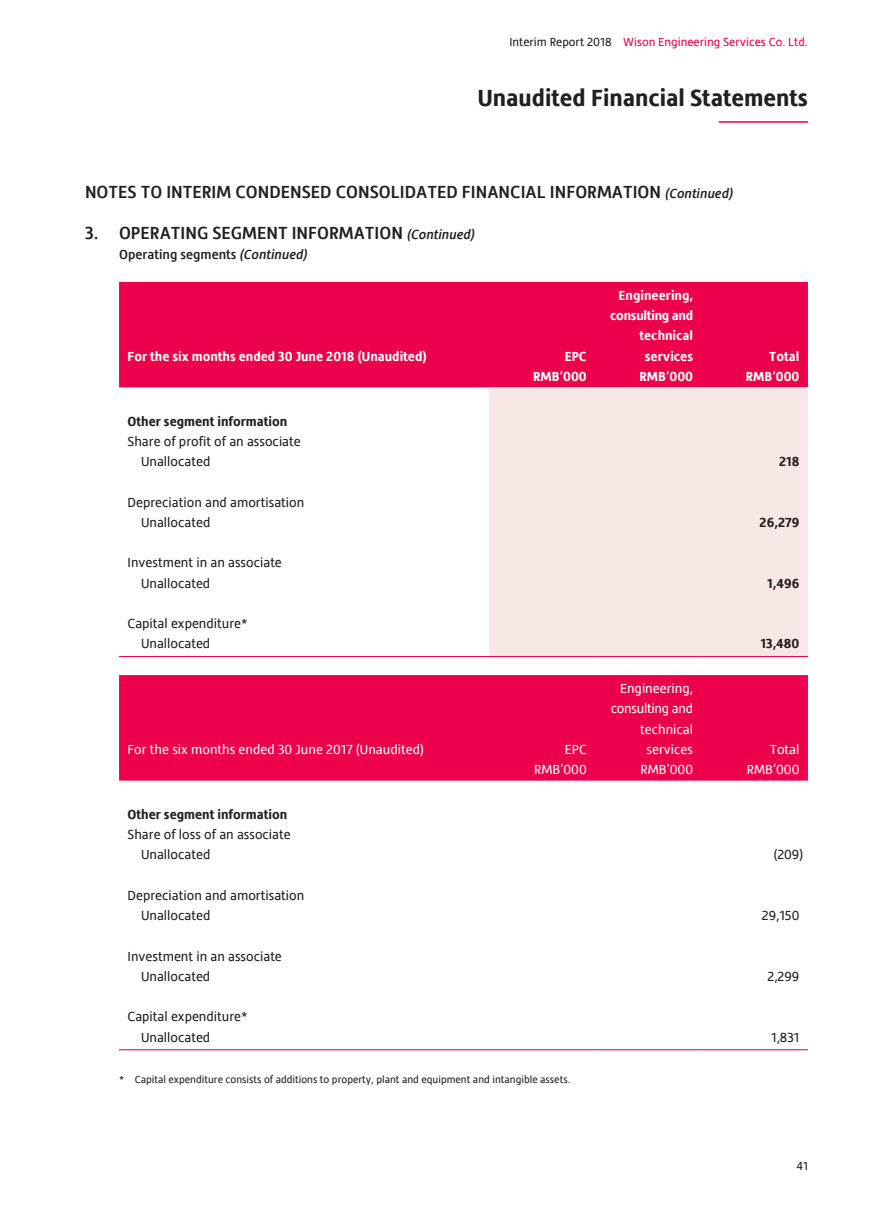
<style>
.page{position:relative;width:893px;height:1212px;background:#fff}
.page>*{position:absolute;margin:0;border:0;box-sizing:border-box;transform-origin:0 0}
.t1{font:700 24px "Hedley New";color:#231f20}
.t2{font:500 18px "Hedley New";color:#231f20}
.t3{font:13.5px/20.2px "Hedley New";color:#231f20}
.t4{font:700 13.5px/20.2px "Hedley New";color:#fff;text-align:right}
.t5{font:13.5px/20.2px "Hedley New";color:#fff;text-align:right}
.t6{font:700 13.5px "Hedley New";color:#231f20}
.t7{font:500 13.5px "Hedley New";color:#231f20}
.t8{font:12px "Hedley New";color:#ec004b}
.t9{font:12px "Hedley New";color:#231f20}
.t10{font:10.5px "Hedley New";color:#231f20}
.s1{color:#231f20}
.s2{font-style:italic;font-size:13.5px}
.s3{font-style:italic}
</style>
<div class="page">
<hr style="left:719px;top:121px;width:89px;height:2px;background:#ec004b">
<div style="left:119px;top:282px;width:689px;height:105px;background:#ec004b"></div>
<div style="left:489px;top:387px;width:319px;height:269px;background:#f8e8e5"></div>
<hr style="left:119px;top:656px;width:370px;height:1px;background:#ec004b">
<hr style="left:489px;top:656px;width:106px;height:1px;background:#ec004b">
<hr style="left:595px;top:656px;width:107px;height:1px;background:#ec004b">
<hr style="left:702px;top:656px;width:106px;height:1px;background:#ec004b">
<div style="left:119px;top:675px;width:689px;height:106px;background:#ec004b"></div>
<hr style="left:119px;top:1049px;width:370px;height:1px;background:#ec004b">
<hr style="left:489px;top:1049px;width:106px;height:1px;background:#ec004b">
<hr style="left:595px;top:1049px;width:107px;height:1px;background:#ec004b">
<hr style="left:702px;top:1049px;width:106px;height:1px;background:#ec004b">
<p class="t8" style="left:509px;top:35px;width:300px"><span class="s1">Interim Report 2018</span> Wison Engineering Services Co. Ltd.</p>
<h1 class="t1" style="left:478px;top:84px;width:331px">Unaudited Financial Statements</h1>
<h2 class="t2" style="left:85px;top:182px;width:650px">NOTES TO INTERIM CONDENSED CONSOLIDATED FINANCIAL INFORMATION <span class="s2">(Continued)</span></h2>
<h2 class="t2" style="left:85px;top:223px;width:391px">3. OPERATING SEGMENT INFORMATION <span class="s2">(Continued)</span></h2>
<p class="t7" style="left:119px;top:247px;width:190px">Operating segments <span class="s3">(Continued)</span></p>
<p class="t4" style="left:128px;top:346px;width:301px">For the six months ended 30 June 2018 (Unaudited)</p>
<p class="t4" style="left:565px;top:346px;width:24px">EPC</p>
<p class="t4" style="left:610px;top:285px;width:84px">Engineering, consulting and technical services</p>
<p class="t4" style="left:769px;top:346px;width:32px">Total</p>
<p class="t6" style="left:128px;top:413px;width:161px">Other segment information</p>
<p class="t3" style="left:141px;top:431px;width:161px;text-indent:-13px">Share of profit of an associate<br>Unallocated</p>
<p class="t3" style="left:141px;top:492px;width:165px;text-indent:-13px">Depreciation and amortisation<br>Unallocated</p>
<p class="t3" style="left:141px;top:553px;width:142px;text-indent:-13px">Investment in an associate<br>Unallocated</p>
<p class="t3" style="left:141px;top:613px;width:108px;text-indent:-13px">Capital expenditure*<br>Unallocated</p>
<p class="t4" style="left:533px;top:366px;width:55px">RMB’000</p>
<p class="t4" style="left:640px;top:366px;width:55px">RMB’000</p>
<p class="t4" style="left:746px;top:366px;width:55px">RMB’000</p>
<p class="t6" style="left:779px;top:454px;width:22px">218</p>
<p class="t6" style="left:760px;top:515px;width:41px">26,279</p>
<p class="t6" style="left:767px;top:575px;width:34px">1,496</p>
<p class="t6" style="left:760px;top:636px;width:40px">13,480</p>
<p class="t5" style="left:128px;top:739px;width:298px">For the six months ended 30 June 2017 (Unaudited)</p>
<p class="t5" style="left:565px;top:739px;width:24px">EPC</p>
<p class="t5" style="left:611px;top:678px;width:84px">Engineering, consulting and technical services</p>
<p class="t5" style="left:770px;top:739px;width:31px">Total</p>
<p class="t6" style="left:128px;top:807px;width:161px">Other segment information</p>
<p class="t3" style="left:141px;top:824px;width:151px;text-indent:-13px">Share of loss of an associate<br>Unallocated</p>
<p class="t3" style="left:141px;top:885px;width:165px;text-indent:-13px">Depreciation and amortisation<br>Unallocated</p>
<p class="t3" style="left:141px;top:946px;width:142px;text-indent:-13px">Investment in an associate<br>Unallocated</p>
<p class="t3" style="left:141px;top:1006px;width:108px;text-indent:-13px">Capital expenditure*<br>Unallocated</p>
<p class="t5" style="left:534px;top:759px;width:54px">RMB’000</p>
<p class="t5" style="left:640px;top:759px;width:54px">RMB’000</p>
<p class="t5" style="left:747px;top:759px;width:54px">RMB’000</p>
<p class="t3" style="left:773px;top:844px;width:32px">(209)</p>
<p class="t3" style="left:762px;top:905px;width:39px">29,150</p>
<p class="t3" style="left:767px;top:966px;width:33px">2,299</p>
<p class="t3" style="left:771px;top:1027px;width:30px">1,831</p>
<p class="t10" style="left:119px;top:1073px;width:453px">* Capital expenditure consists of additions to property, plant and equipment and intangible assets.</p>
<p class="t9" style="left:796px;top:1159px;width:13px">41</p>
</div>
